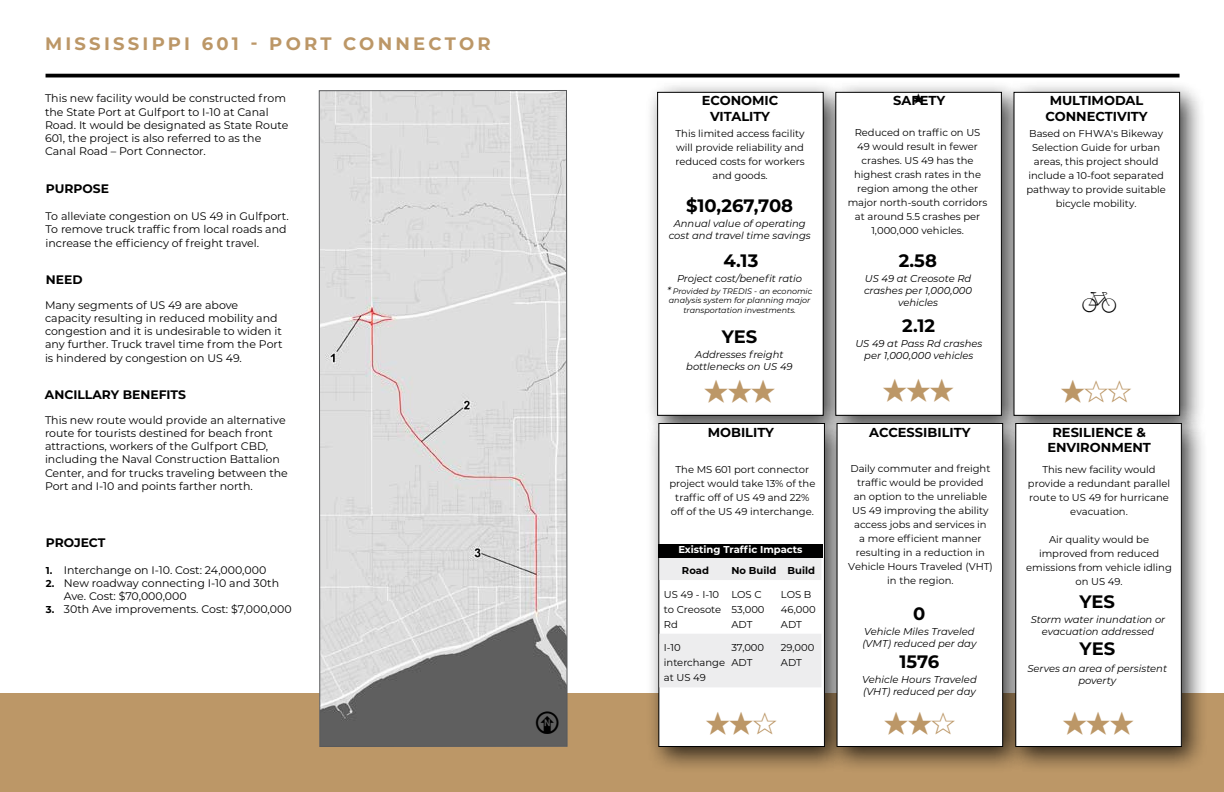
<style>
.page{position:relative;width:1224px;height:792px;background:#fff}
.page>*{position:absolute;margin:0;border:0;box-sizing:border-box;transform-origin:0 0}
.t1{font:700 18px "Montserrat";color:#000}
.t2{font:700 18px "Montserrat";letter-spacing:.18em;color:#bc9767}
.t3{font:700 13px/15.6px "Montserrat";color:#000;text-align:center}
.t4{font:700 12.3px "Montserrat";color:#000}
.t5{font:11px/13.2px "Montserrat";color:#000}
.t6{font:10px/14px "Montserrat";color:#000;text-align:center}
.t7{font:italic 10px/12px "Montserrat";color:#000;text-align:center}
.t8{font:700 10px "Montserrat";color:#fff}
.t9{font:700 10px "Montserrat";color:#000}
.t10{font:italic 8px/9.6px "Montserrat";color:#000;text-align:center}
.s1{font-weight:700;font-size:10px}
.s2{font-size:10px}
</style>
<div class="page">
<div style="left:0;top:693px;width:1224px;height:99px;background:#bc9767"></div>
<div style="left:644px;top:79px;width:206px;height:363px;background:#000;opacity:.75"></div>
<div style="left:658px;top:92px;width:165px;height:323px;background:#fff"></div>
<div style="left:657px;top:92px;width:167px;height:324px;border:1px solid #000"></div>
<div style="left:646px;top:410px;width:206px;height:363px;background:#000;opacity:.75"></div>
<div style="left:659px;top:424px;width:165px;height:322px;background:#fff"></div>
<div style="left:658px;top:423px;width:167px;height:324px;border:1px solid #000"></div>
<div style="left:823px;top:79px;width:206px;height:363px;background:#000;opacity:.75"></div>
<div style="left:836px;top:92px;width:165px;height:323px;background:#fff"></div>
<div style="left:835px;top:92px;width:167px;height:324px;border:1px solid #000"></div>
<div style="left:824px;top:410px;width:206px;height:363px;background:#000;opacity:.75"></div>
<div style="left:837px;top:424px;width:166px;height:322px;background:#fff"></div>
<div style="left:837px;top:423px;width:166px;height:324px;border:1px solid #000"></div>
<div style="left:1001px;top:79px;width:206px;height:363px;background:#000;opacity:.75"></div>
<div style="left:1014px;top:92px;width:166px;height:323px;background:#fff"></div>
<div style="left:1014px;top:92px;width:166px;height:324px;border:1px solid #000"></div>
<div style="left:1003px;top:410px;width:206px;height:363px;background:#000;opacity:.75"></div>
<div style="left:1016px;top:424px;width:165px;height:322px;background:#fff"></div>
<div style="left:1015px;top:423px;width:167px;height:324px;border:1px solid #000"></div>
<hr style="left:46px;top:74px;width:1134px;height:3px;background:#000">
<svg style="left:318px;top:90px;width:250px;height:657px;background:#cdcdcd"></svg>
<svg style="left:659px;top:558px;width:162px;height:129px"></svg>
<div style="left:658px;top:544px;width:165px;height:14px;background:#000"></div>
<svg style="left:536px;top:711px;width:23px;height:23px"></svg>
<h1 class="t2" style="left:45px;top:30px;width:447px">MISSISSIPPI 601 - PORT CONNECTOR</h1>
<p class="t5" style="left:45px;top:92px;width:245px">This new facility would be constructed from the State Port at Gulfport to I-10 at Canal Road. It would be designated as State Route 601, the project is also referred to as the Canal Road – Port Connector.</p>
<p class="t4" style="left:46px;top:180px;width:65px">PURPOSE</p>
<p class="t5" style="left:46px;top:209px;width:245px">To alleviate congestion on US 49 in Gulfport.<br>To remove truck traffic from local roads and increase the efficiency of freight travel.</p>
<p class="t4" style="left:46px;top:271px;width:38px">NEED</p>
<p class="t5" style="left:45px;top:298px;width:239px">Many segments of US 49 are above capacity resulting in reduced mobility and congestion and it is undesirable to widen it any further. Truck travel time from the Port is hindered by congestion on US 49.</p>
<p class="t4" style="left:45px;top:386px;width:143px">ANCILLARY BENEFITS</p>
<p class="t5" style="left:45px;top:413px;width:244px">This new route would provide an alternative route for tourists destined for beach front attractions, workers of the Gulfport CBD, including the Naval Construction Battalion Center, and for trucks traveling between the Port and I-10 and points farther north.</p>
<p class="t4" style="left:46px;top:534px;width:61px">PROJECT</p>
<p class="t5" style="left:46px;top:563px;width:222px"><span class="s1">1.</span> Interchange on I-10. Cost: 24,000,000</p>
<p class="t5" style="left:64px;top:576px;width:217px;text-indent:-18px"><span class="s1">2.</span> New roadway connecting I-10 and 30th<br>Ave. Cost: $70,000,000</p>
<p class="t5" style="left:46px;top:602px;width:247px"><span class="s1">3.</span> 30th Ave improvements. Cost: $7,000,000</p>
<h2 class="t3" style="left:702px;top:92px;width:78px">ECONOMIC</h2>
<h2 class="t3" style="left:893px;top:92px;width:53px">SAFETY</h2>
<h2 class="t3" style="left:710px;top:108px;width:62px">VITALITY</h2>
<h2 class="t3" style="left:1045px;top:92px;width:104px">MULTIMODAL<br>CONNECTIVITY</h2>
<p class="t6" style="left:848px;top:125px;width:141px">Reduced on traffic on US<br>49 would result in fewer crashes. US 49 has the highest crash rates in the region among the other major north-south corridors at around 5.5 crashes per<br>1,000,000 vehicles.</p>
<p class="t7" style="left:864px;top:272px;width:110px">US 49 at Creosote Rd crashes per 1,000,000 vehicles</p>
<p class="t6" style="left:675px;top:126px;width:131px">This limited access facility will provide reliability and reduced costs for workers and goods.</p>
<p class="t6" style="left:1026px;top:126px;width:141px">Based on FHWA's Bikeway<br>Selection Guide for urban areas, this project should include a 10-foot separated pathway to provide suitable bicycle mobility.</p>
<h1 class="t1" style="left:686px;top:193px;width:108px">$10,267,708</h1>
<p class="t7" style="left:669px;top:218px;width:144px">Annual value of operating cost and travel time savings</p>
<h1 class="t1" style="left:899px;top:247px;width:40px">2.58</h1>
<h1 class="t1" style="left:723px;top:247px;width:36px">4.13</h1>
<p class="t7" style="left:677px;top:272px;width:127px">Project cost/benefit ratio</p>
<p class="t10" style="left:667px;top:286px;width:147px"><span class="s2">*</span> Provided by TREDIS - an economic analysis system for planning major transportation investments.</p>
<h1 class="t1" style="left:722px;top:324px;width:37px">YES</h1>
<p class="t7" style="left:686px;top:349px;width:108px">Addresses freight bottlenecks on US 49</p>
<h1 class="t1" style="left:902px;top:313px;width:34px">2.12</h1>
<p class="t7" style="left:855px;top:337px;width:129px">US 49 at Pass Rd crashes per 1,000,000 vehicles</p>
<h2 class="t3" style="left:708px;top:424px;width:68px">MOBILITY</h2>
<h2 class="t3" style="left:869px;top:424px;width:103px">ACCESSIBILITY</h2>
<p class="t6" style="left:669px;top:462px;width:147px">The MS 601 port connector project would take 13% of the traffic off of US 49 and 22% off of the US 49 interchange.</p>
<p class="t6" style="left:848px;top:461px;width:146px">Daily commuter and freight traffic would be provided<br>an option to the unreliable<br>US 49 improving the ability access jobs and services in<br>a more efficient manner resulting in a reduction in<br>Vehicle Hours Traveled (VHT) in the region.</p>
<p class="t8" style="left:678px;top:543px;width:126px">Existing Traffic Impacts</p>
<p class="t9" style="left:682px;top:563px;width:28px">Road</p>
<p class="t9" style="left:732px;top:563px;width:85px">No Build Build</p>
<p class="t6" style="left:664px;top:586px;width:59px;line-height:15px;text-align:left">US 49 - I-10 to Creosote<br>Rd</p>
<p class="t6" style="left:731px;top:586px;width:35px;line-height:15px;text-align:left">LOS C<br>53,000<br>ADT</p>
<p class="t6" style="left:781px;top:586px;width:36px;line-height:15px;text-align:left">LOS B<br>46,000<br>ADT</p>
<p class="t6" style="left:664px;top:640px;width:63px;line-height:15px;text-align:left">I-10 interchange at US 49</p>
<p class="t6" style="left:731px;top:640px;width:34px;line-height:15px;text-align:left">37,000<br>ADT</p>
<p class="t6" style="left:781px;top:640px;width:35px;line-height:15px;text-align:left">29,000<br>ADT</p>
<h1 class="t1" style="left:913px;top:601px;width:14px">0</h1>
<p class="t7" style="left:862px;top:625px;width:116px;text-align:left">Vehicle Miles Traveled (VMT) reduced per day</p>
<h1 class="t1" style="left:900px;top:649px;width:41px">1576</h1>
<p class="t7" style="left:862px;top:673px;width:116px;text-align:left">Vehicle Hours Traveled (VHT) reduced per day</p>
<h2 class="t3" style="left:1047px;top:424px;width:105px">RESILIENCE &amp;<br>ENVIRONMENT</h2>
<p class="t6" style="left:1028px;top:462px;width:144px">This new facility would provide a redundant parallel route to US 49 for hurricane evacuation.</p>
<p class="t6" style="left:1026px;top:532px;width:147px">Air quality would be improved from reduced emissions from vehicle idling on US 49.</p>
<p class="t7" style="left:1031px;top:613px;width:136px">Storm water inundation or evacuation addressed</p>
<h1 class="t1" style="left:1079px;top:589px;width:37px">YES</h1>
<h1 class="t1" style="left:1080px;top:636px;width:37px">YES</h1>
<p class="t7" style="left:1027px;top:662px;width:141px">Serves an area of persistent poverty</p>
</div>
